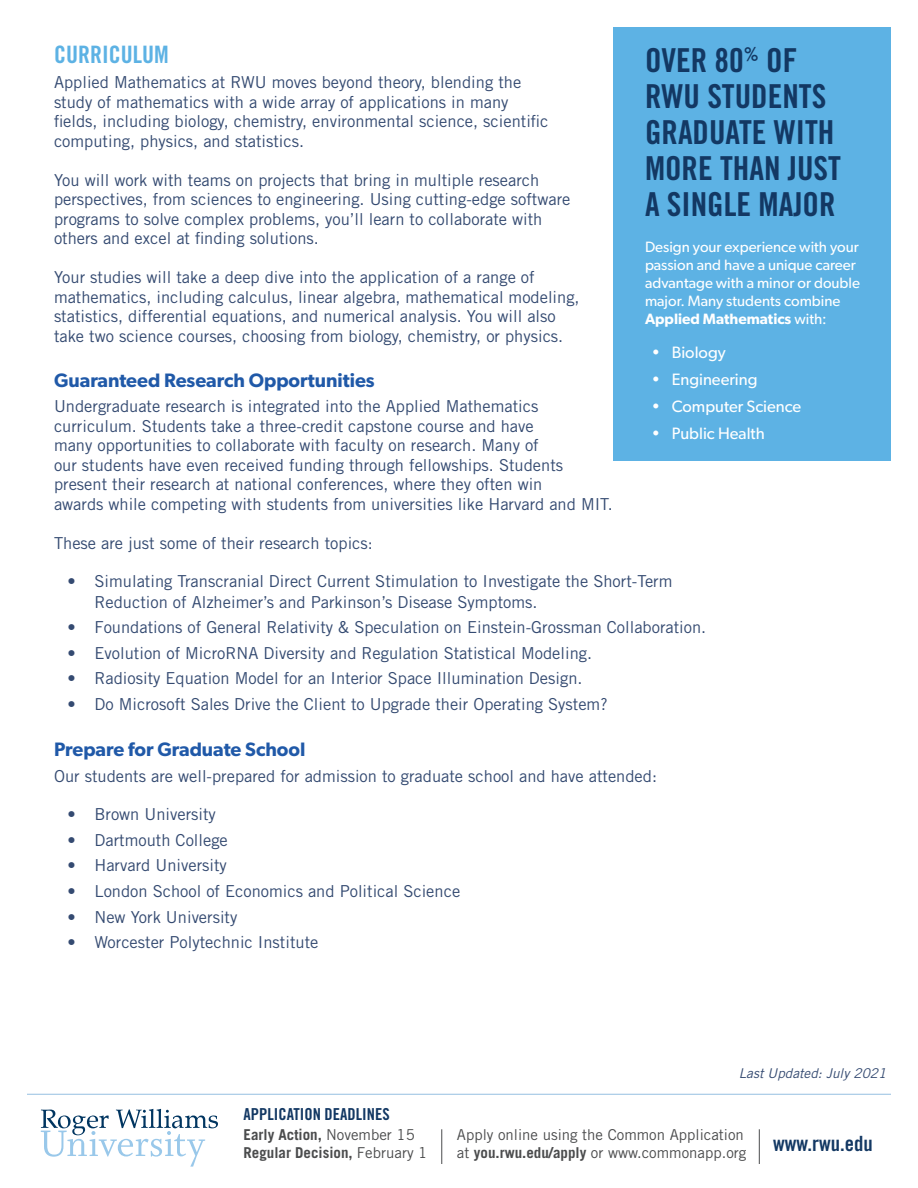
<style>
.page{position:relative;width:918px;height:1188px;background:#fff}
.page>*{position:absolute;margin:0;border:0;box-sizing:border-box;transform-origin:0 0}
.t1{font:33px/36px "Trade Gothic LT Std Bd Cn 20";color:#133863}
.t2{font:24px "Trade Gothic LT Std Bd Cn 20";color:#5db2e4}
.t3{font:21px "Trade Gothic LT Std Bd Cn 20";color:#133863}
.t4{font:600 19.5px "Gibson";color:#2059a8}
.t5{font:16.5px/19.5px "Trade Gothic LT Std";color:#344a71}
.t6{font:16.5px "Gibson";color:#fff}
.t7{font:16.5px "Trade Gothic LT Std Bd Cn 20";color:#133863}
.t8{font:15px/18px "Gibson";color:#fff}
.t9{font:15px/18px "Trade Gothic LT Std";color:#4b4c4d}
.t10{font:700 15px "Trade Gothic LT Std";color:#4b4c4d}
.t11{font:italic 13.5px "Trade Gothic LT Std";color:#344a71}
.s1{font-weight:600}
.s2{font-weight:400}
.s3{font-weight:700}
</style>
<div class="page">
<svg style="left:41px;top:1109px;width:177px;height:58px"></svg>
<hr style="left:441px;top:1129px;width:1px;height:35px;background:#4b4c4d">
<hr style="left:759px;top:1129px;width:1px;height:35px;background:#4b4c4d">
<hr style="left:27px;top:1094px;width:864px;height:1px;background:#a1c7e4">
<div style="left:613px;top:27px;width:278px;height:433px;background:#5db2e4"></div>
<p class="t2" style="left:54px;top:40px;width:116px">CURRICULUM</p>
<p class="t5" style="left:54px;top:73px;width:496px">Applied Mathematics at RWU moves beyond theory, blending the study of mathematics with a wide array of applications in many fields, including biology, chemistry, environmental science, scientific computing, physics, and statistics.</p>
<p class="t5" style="left:54px;top:170px;width:518px">You will work with teams on projects that bring in multiple research perspectives, from sciences to engineering. Using cutting-edge software programs to solve complex problems, you’ll learn to collaborate with others and excel at finding solutions.</p>
<p class="t5" style="left:54px;top:268px;width:527px">Your studies will take a deep dive into the application of a range of mathematics, including calculus, linear algebra, mathematical modeling, statistics, differential equations, and numerical analysis. You will also take two science courses, choosing from biology, chemistry, or physics.</p>
<p class="t4" style="left:54px;top:369px;width:322px">Guaranteed Research Opportunities</p>
<p class="t5" style="left:54px;top:397px;width:560px">Undergraduate research is integrated into the Applied Mathematics curriculum. Students take a three-credit capstone course and have<br>many opportunities to collaborate with faculty on research. Many of<br>our students have even received funding through fellowships. Students present their research at national conferences, where they often win<br>awards while competing with students from universities like Harvard and MIT.</p>
<p class="t5" style="left:54px;top:533px;width:320px">These are just some of their research topics:</p>
<p class="t5" style="left:94px;top:570px;width:580px;line-height:21px;text-indent:-27px">• Simulating Transcranial Direct Current Stimulation to Investigate the Short-Term<br>Reduction of Alzheimer’s and Parkinson’s Disease Symptoms.</p>
<p class="t5" style="left:68px;top:617px;width:640px">• Foundations of General Relativity &amp; Speculation on Einstein-Grossman Collaboration.</p>
<p class="t5" style="left:68px;top:643px;width:526px">• Evolution of MicroRNA Diversity and Regulation Statistical Modeling.</p>
<p class="t5" style="left:68px;top:668px;width:517px">• Radiosity Equation Model for an Interior Space Illumination Design.</p>
<p class="t5" style="left:68px;top:694px;width:542px">• Do Microsoft Sales Drive the Client to Upgrade their Operating System?</p>
<p class="t4" style="left:54px;top:738px;width:253px">Prepare for Graduate School</p>
<p class="t5" style="left:54px;top:766px;width:605px">Our students are well-prepared for admission to graduate school and have attended:</p>
<p class="t5" style="left:68px;top:804px;width:150px">• Brown University</p>
<p class="t5" style="left:68px;top:830px;width:162px">• Dartmouth College</p>
<p class="t5" style="left:68px;top:856px;width:161px">• Harvard University</p>
<p class="t5" style="left:68px;top:881px;width:394px">• London School of Economics and Political Science</p>
<p class="t5" style="left:68px;top:907px;width:171px">• New York University</p>
<p class="t5" style="left:68px;top:932px;width:252px">• Worcester Polytechnic Institute</p>
<p class="t1" style="left:645px;top:42px;width:198px">OVER 80<sup>%</sup> OF<br>RWU STUDENTS<br>GRADUATE WITH<br>MORE THAN JUST<br>A SINGLE MAJOR</p>
<p class="t8" style="left:645px;top:238px;width:217px">Design your experience with your passion and have a unique career advantage with a minor or double major. Many students combine<br><span class="s1">Applied Mathematics</span> with:</p>
<p class="t6" style="left:651px;top:342px;width:76px">• Biology</p>
<p class="t6" style="left:651px;top:369px;width:108px">• Engineering</p>
<p class="t6" style="left:651px;top:396px;width:151px">• Computer Science</p>
<p class="t6" style="left:651px;top:423px;width:115px">• Public Health</p>
<p class="t7" style="left:244px;top:1104px;width:148px">APPLICATION DEADLINES</p>
<p class="t10" style="left:244px;top:1126px;width:173px">Early Action, <span class="s2">November 15</span></p>
<p class="t10" style="left:244px;top:1144px;width:185px">Regular Decision, <span class="s2">February 1</span></p>
<p class="t11" style="left:739px;top:1065px;width:149px">Last Updated: July 2021</p>
<p class="t9" style="left:457px;top:1126px;width:291px">Apply online using the Common Application at <span class="s3">you.rwu.edu/apply</span> or www.commonapp.org</p>
<p class="t3" style="left:773px;top:1130px;width:101px">www.rwu.edu</p>
</div>
